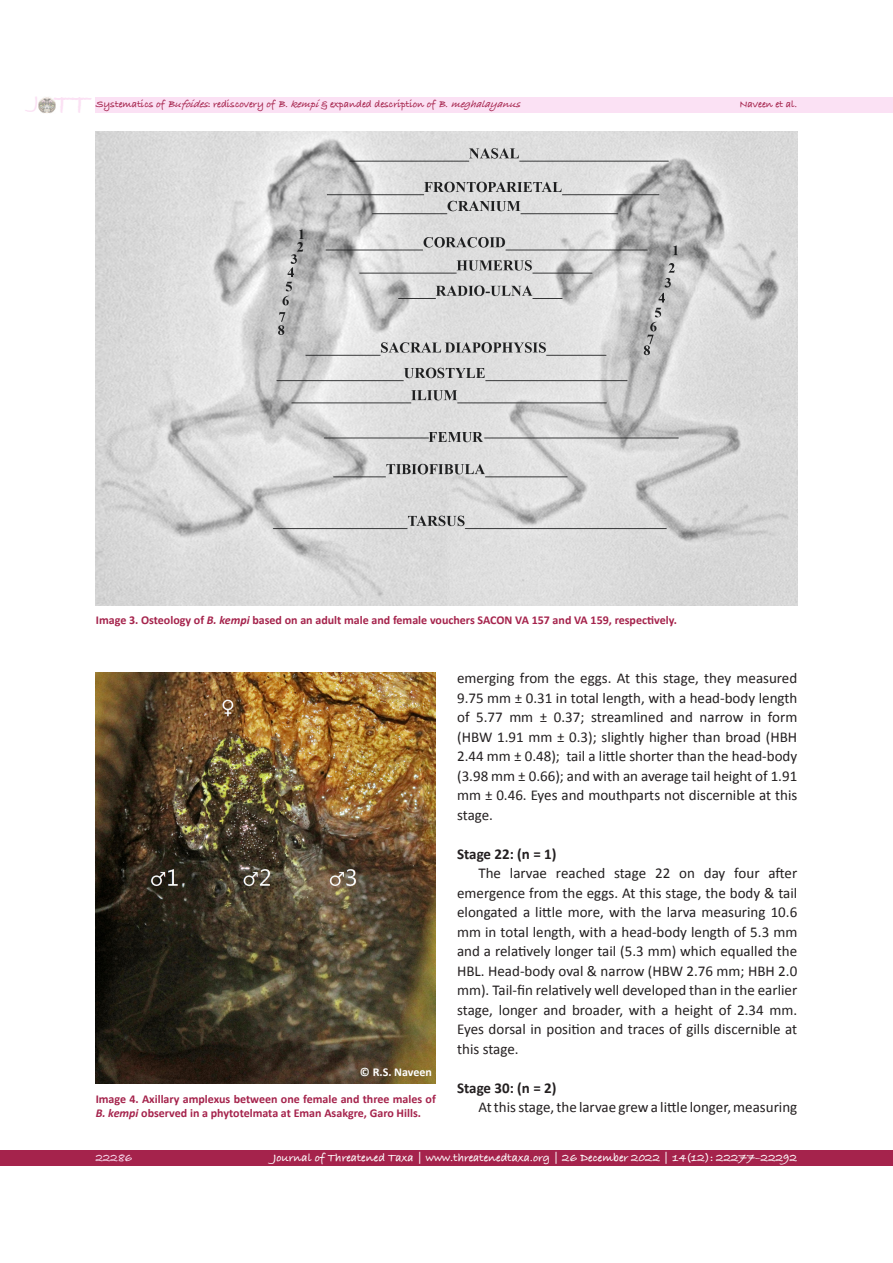
<style>
.page{position:relative;width:893px;height:1263px;background:#fff}
.page>*{position:absolute;margin:0;border:0;box-sizing:border-box;transform-origin:0 0}
.t1{font:700 28.95px "Bradley Hand ITCTT";color:#fbe1f4}
.t2{font:15px/19.5px "Calibri";color:#231f20;text-align:justify}
.t3{font:700 15px "Calibri";color:#231f20}
.t4{font:700 12px/14.4px "Calibri";color:#a5234c}
.t5{font:700 12px "Bradley Hand ITCTT";color:#fff}
.t6{font:700 12px "Calibri";color:#fff}
.t7{font:700 12px "Bradley Hand ITCTT";color:#fbe1f4}
.t8{font:700 10.5px "Bradley Hand ITCTT";letter-spacing:-.005em;color:#a5234c}
.s1{font-style:italic}
</style>
<div class="page">
<div style="left:96px;top:97px;width:797px;height:16px;background:#fbe1f4"></div>
<div style="left:0;top:1150px;width:893px;height:16px;background:#a5234c"></div>
<img style="left:38px;top:97px;width:17px;height:16px">
<img style="left:96px;top:132px;width:701px;height:474px">
<img style="left:96px;top:673px;width:340px;height:410px">
<h1 class="t1" style="left:34px;top:82px;width:57px"><sup>J</sup> TT</h1>
<p class="t8" style="left:96px;top:96px;width:432px">Systematics of <span class="s1">Bufoides</span>: rediscovery of <span class="s1">B.kempi</span>&amp; expanded description of <span class="s1">B.meghalayanus</span></p>
<p class="t8" style="left:739px;top:96px;width:59px">Naveen et al.</p>
<p class="t4" style="left:96px;top:613px;width:582px">Image 3. Osteology of <span class="s1">B. kempi</span> based on an adult male and female vouchers SACON VA 157 and VA 159, respectively.</p>
<p class="t6" style="left:360px;top:1065px;width:74px">© R.S. Naveen</p>
<p class="t4" style="left:96px;top:1092px;width:342px">Image 4. Axillary amplexus between one female and three males of<br><span class="s1">B. kempi</span> observed in a phytotelmata at Eman Asakgre, Garo Hills.</p>
<p class="t2" style="left:457px;top:668px;width:342px">emerging from the eggs. At this stage, they measured 9.75 mm ± 0.31 in total length, with a head-body length of 5.77 mm ± 0.37; streamlined and narrow in form (HBW 1.91 mm ± 0.3); slightly higher than broad (HBH 2.44 mm ± 0.48); tail a little shorter than the head-body (3.98 mm ± 0.66); and with an average tail height of 1.91 mm ± 0.46. Eyes and mouthparts not discernible at this stage.</p>
<p class="t3" style="left:457px;top:844px;width:101px">Stage 22: (n = 1)</p>
<p class="t2" style="left:457px;top:863px;width:342px;text-indent:21px">The larvae reached stage 22 on day four after emergence from the eggs. At this stage, the body &amp; tail elongated a little more, with the larva measuring 10.6 mm in total length, with a head-body length of 5.3 mm and a relatively longer tail (5.3 mm) which equalled the HBL. Head-body oval &amp; narrow (HBW 2.76 mm; HBH 2.0 mm). Tail-fin relatively well developed than in the earlier stage, longer and broader, with a height of 2.34 mm.<br>Eyes dorsal in position and traces of gills discernible at this stage.</p>
<p class="t3" style="left:457px;top:1078px;width:101px">Stage 30: (n = 2)</p>
<p class="t2" style="left:478px;top:1097px;width:320px">At this stage, the larvae grew a little longer, measuring</p>
<p class="t7" style="left:96px;top:1149px;width:38px">22286</p>
<p class="t5" style="left:273px;top:1148px;width:526px">Journal of Threatened Taxa | www.threatenedtaxa.org | 26 December 2022 | 14(12): 22277–22292</p>
</div>
